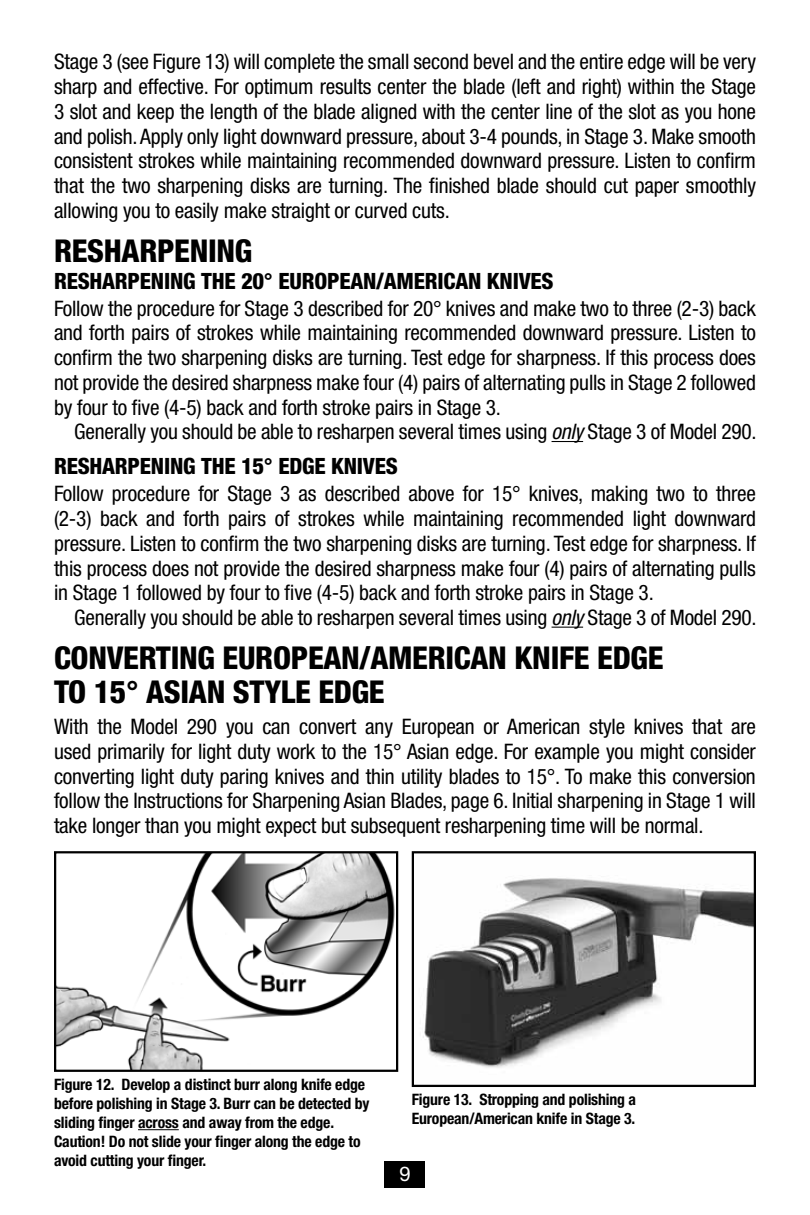
<style>
.page{position:relative;width:810px;height:1215px;background:#fff}
.page>*{position:absolute;margin:0;border:0;box-sizing:border-box;transform-origin:0 0}
.t1{font:800 condensed 31.5px "Helvetica Neue LT Std";letter-spacing:-.01em;color:#000}
.t2{font:800 condensed 22.5px "Helvetica Neue LT Std";letter-spacing:-.01em;color:#000}
.t3{font:condensed 21.38px/24.8px "Helvetica Neue LT Std";letter-spacing:-.01em;color:#000;text-align:justify}
.t4{font:20.25px "Helvetica Neue LT Std";color:#fff}
.t5{font:700 condensed 15.75px/19.1px "Helvetica Neue LT Std";letter-spacing:-.01em;color:#000}
.s1{font-style:italic}
</style>
<div class="page">
<hr style="left:552px;top:441px;width:31px;height:1px;background:#000">
<hr style="left:552px;top:627px;width:31px;height:1px;background:#000">
<img style="left:57px;top:854px;width:338px;height:215px">
<div style="left:54px;top:851px;width:344px;height:221px;border:2px solid #000"></div>
<hr style="left:138px;top:1129px;width:41px;height:1px;background:#000">
<img style="left:423px;top:878px;width:330px;height:190px">
<div style="left:412px;top:851px;width:344px;height:236px;border:2px solid #000"></div>
<div style="left:385px;top:1161px;width:40px;height:27px;background:#000"></div>
<p class="t3" style="left:54px;top:49px;width:704px">Stage 3 (see Figure 13) will complete the small second bevel and the entire edge will be very sharp and effective. For optimum results center the blade (left and right) within the Stage 3 slot and keep the length of the blade aligned with the center line of the slot as you hone and polish. Apply only light downward pressure, about 3-4 pounds, in Stage 3. Make smooth consistent strokes while maintaining recommended downward pressure. Listen to confirm that the two sharpening disks are turning. The finished blade should cut paper smoothly allowing you to easily make straight or curved cuts.</p>
<h1 class="t1" style="left:54px;top:231px;width:198px">RESHARPENING</h1>
<p class="t2" style="left:54px;top:267px;width:501px">RESHARPENING THE 20° EUROPEAN/AMERICAN KNIVES</p>
<p class="t3" style="left:54px;top:296px;width:704px">Follow the procedure for Stage 3 described for 20° knives and make two to three (2-3) back and forth pairs of strokes while maintaining recommended downward pressure. Listen to confirm the two sharpening disks are turning. Test edge for sharpness. If this process does not provide the desired sharpness make four (4) pairs of alternating pulls in Stage 2 followed by four to five (4-5) back and forth stroke pairs in Stage 3.</p>
<p class="t3" style="left:74px;top:419px;width:684px">Generally you should be able to resharpen several times using <span class="s1">only</span> Stage 3 of Model 290.</p>
<p class="t2" style="left:54px;top:452px;width:248px">RESHARPENING THE 15° EDGE</p>
<p class="t2" style="left:331px;top:452px;width:67px">KNIVES</p>
<p class="t3" style="left:54px;top:481px;width:704px">Follow procedure for Stage 3 as described above for 15° knives, making two to three (2-3) back and forth pairs of strokes while maintaining recommended light downward pressure. Listen to confirm the two sharpening disks are turning. Test edge for sharpness. If this process does not provide the desired sharpness make four (4) pairs of alternating pulls in Stage 1 followed by four to five (4-5) back and forth stroke pairs in Stage 3.</p>
<p class="t3" style="left:74px;top:605px;width:684px">Generally you should be able to resharpen several times using <span class="s1">only</span> Stage 3 of Model 290.</p>
<h1 class="t1" style="left:54px;top:638px;width:100px">CONVERTIN</h1>
<h1 class="t1" style="left:198px;top:638px;width:247px">G EUROPEAN/AM ERICAN</h1>
<h1 class="t1" style="left:515px;top:638px;width:150px">KNI FE EDGE</h1>
<h1 class="t1" style="left:54px;top:672px;width:109px">TO 15° ASIAN</h1>
<h1 class="t1" style="left:233px;top:672px;width:17px">STYL</h1>
<h1 class="t1" style="left:295px;top:672px;width:91px">E EDGE</h1>
<p class="t3" style="left:54px;top:714px;width:704px">With the Model 290 you can convert any European or American style knives that are used primarily for light duty work to the 15° Asian edge. For example you might consider converting light duty paring knives and thin utility blades to 15°. To make this conversion follow the Instructions for Sharpening Asian Blades, page 6. Initial sharpening in Stage 1 will take longer than you might expect but subsequent resharpening time will be normal.</p>
<p class="t5" style="left:54px;top:1075px;width:317px">Figure 12. Develop a distinct burr along knife edge before polishing in Stage 3. Burr can be detected by sliding finger across and away from the edge.<br>Caution! Do not slide your finger along the edge to avoid cutting your finger.</p>
<p class="t5" style="left:412px;top:1090px;width:226px">Figure 13. Stropping and polishing a<br>European/American knife in Stage 3.</p>
<p class="t4" style="left:399px;top:1162px;width:13px">9</p>
</div>
